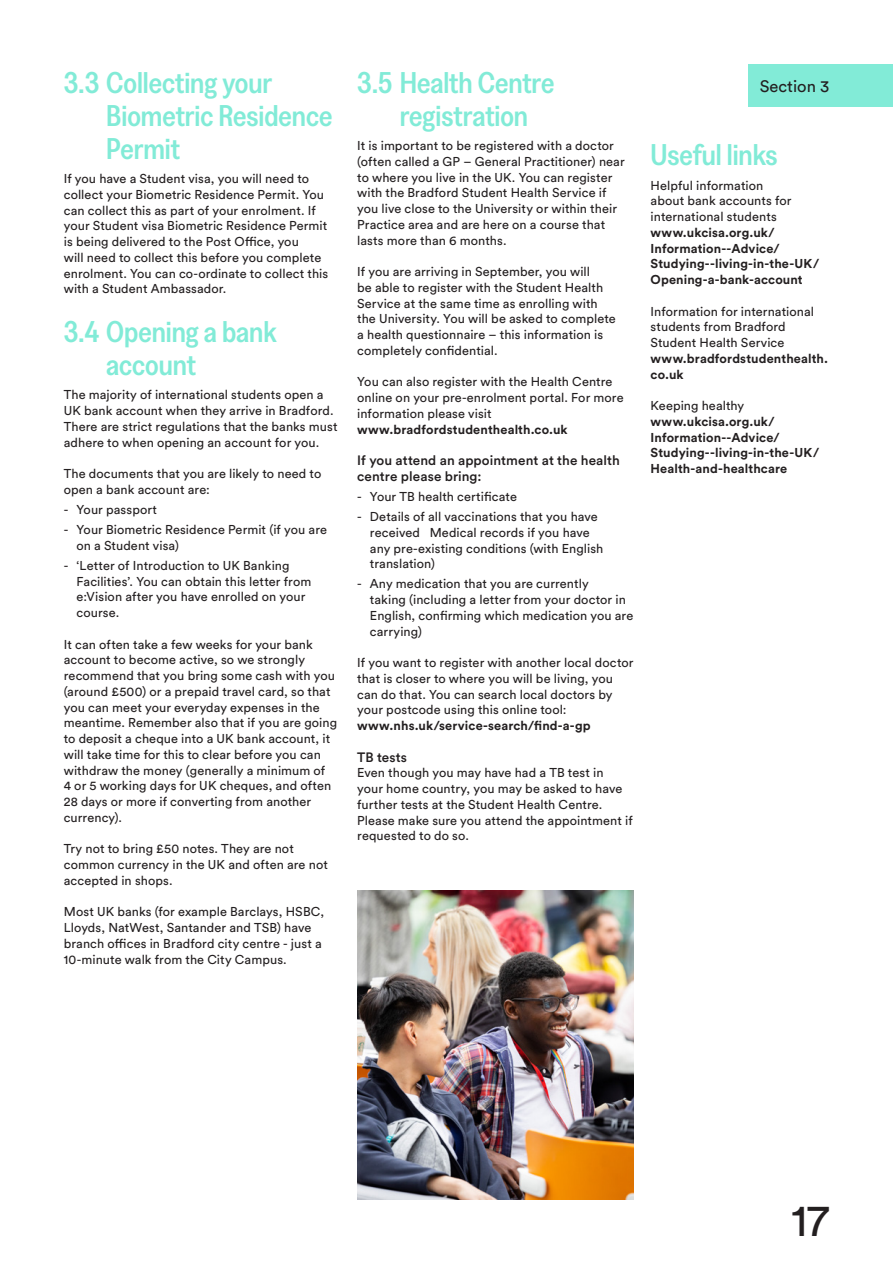
<style>
.page{position:relative;width:893px;height:1263px;background:#fff}
.page>*{position:absolute;margin:0;border:0;box-sizing:border-box;transform-origin:0 0}
.t1{font:45px "Circular Std";color:#231f20}
.t2{font:500 30px/33px "Greed Narrow";color:#82ebd7}
.t3{font:16.5px "Circular Std";color:#231f20}
.t4{font:500 13.5px/15.8px "Circular Std";letter-spacing:.005em;color:#231f20}
.t5{font:12.75px/15.8px "Circular Std";letter-spacing:.005em;color:#231f20}
.t6{font:700 12.75px/15.8px "Circular Std";letter-spacing:.01em;color:#231f20}
.s1{font-weight:700}
</style>
<div class="page">
<div style="left:748px;top:64px;width:145px;height:42px;background:#82ebd7"></div>
<img style="left:357px;top:890px;width:277px;height:309px">
<p class="t2" style="left:64px;top:64px;width:210px">3.3 Collecting your</p>
<p class="t3" style="left:760px;top:76px;width:71px">Section 3</p>
<p class="t2" style="left:106px;top:97px;width:228px">Biometric Residence<br>Permit</p>
<p class="t5" style="left:64px;top:171px;width:266px">If you have a Student visa, you will need to collect your Biometric Residence Permit. You can collect this as part of your enrolment. If your Student visa Biometric Residence Permit is being delivered to the Post Office, you<br>will need to collect this before you complete enrolment. You can co-ordinate to collect this with a Student Ambassador.</p>
<p class="t2" style="left:106px;top:314px;width:172px;text-indent:-43px">3.4 Opening a bank account</p>
<p class="t5" style="left:64px;top:387px;width:275px">The majority of international students open a UK bank account when they arrive in Bradford.<br>There are strict regulations that the banks must adhere to when opening an account for you.</p>
<p class="t5" style="left:64px;top:466px;width:259px">The documents that you are likely to need to open a bank account are:</p>
<p class="t5" style="left:64px;top:501px;width:95px">- Your passport</p>
<p class="t5" style="left:77px;top:521px;width:252px;text-indent:-13px">- Your Biometric Residence Permit (if you are on a Student visa)</p>
<p class="t5" style="left:77px;top:557px;width:236px;text-indent:-13px">- ‘Letter of Introduction to UK Banking Facilities’. You can obtain this letter from e:Vision after you have enrolled on your course.</p>
<p class="t5" style="left:64px;top:636px;width:275px">It can often take a few weeks for your bank account to become active, so we strongly recommend that you bring some cash with you (around £500) or a prepaid travel card, so that you can meet your everyday expenses in the meantime. Remember also that if you are going to deposit a cheque into a UK bank account, it will take time for this to clear before you can withdraw the money (generally a minimum of<br>4 or 5 working days for UK cheques, and often 28 days or more if converting from another currency).</p>
<p class="t5" style="left:64px;top:841px;width:266px">Try not to bring £50 notes. They are not common currency in the UK and often are not accepted in shops.</p>
<p class="t5" style="left:64px;top:904px;width:262px">Most UK banks (for example Barclays, HSBC, Lloyds, NatWest, Santander and TSB) have branch offices in Bradford city centre - just a 10-minute walk from the City Campus.</p>
<p class="t2" style="left:357px;top:64px;width:199px;text-align:center">3.5 Health Centre registration</p>
<p class="t5" style="left:357px;top:138px;width:269px">It is important to be registered with a doctor (often called a GP – General Practitioner) near to where you live in the UK. You can register with the Bradford Student Health Service if you live close to the University or within their Practice area and are here on a course that lasts more than 6 months.</p>
<p class="t5" style="left:357px;top:264px;width:260px">If you are arriving in September, you will<br>be able to register with the Student Health Service at the same time as enrolling with the University. You will be asked to complete a health questionnaire – this information is completely confidential.</p>
<p class="t5" style="left:357px;top:374px;width:268px">You can also register with the Health Centre online on your pre-enrolment portal. For more information please visit <span class="s1">www.bradfordstudenthealth.co.uk</span></p>
<p class="t4" style="left:357px;top:452px;width:264px">If you attend an appointment at the health centre please bring:</p>
<p class="t5" style="left:357px;top:488px;width:161px">- Your TB health certificate</p>
<p class="t5" style="left:370px;top:508px;width:235px;text-indent:-13px">- Details of all vaccinations that you have received Medical records if you have any pre-existing conditions (with English translation)</p>
<p class="t5" style="left:370px;top:576px;width:265px;text-indent:-13px">- Any medication that you are currently<br>taking (including a letter from your doctor in English, confirming which medication you are carrying)</p>
<p class="t5" style="left:357px;top:654px;width:278px">If you want to register with another local doctor that is closer to where you will be living, you can do that. You can search local doctors by your postcode using this online tool: <span class="s1">www.nhs.uk/service-search/find-a-gp</span></p>
<p class="t4" style="left:357px;top:749px;width:51px">TB tests</p>
<p class="t5" style="left:357px;top:765px;width:277px">Even though you may have had a TB test in<br>your home country, you may be asked to have further tests at the Student Health Centre.<br>Please make sure you attend the appointment if requested to do so.</p>
<p class="t2" style="left:651px;top:137px;width:129px">Useful links</p>
<p class="t5" style="left:651px;top:177px;width:143px">Helpful information about bank accounts for international students</p>
<p class="t6" style="left:651px;top:224px;width:170px">www.ukcisa.org.uk/<br>Information--Advice/<br>Studying--living-in-the-UK/<br>Opening-a-bank-account</p>
<p class="t5" style="left:651px;top:303px;width:165px">Information for international students from Bradford<br>Student Health Service</p>
<p class="t6" style="left:651px;top:350px;width:179px">www.bradfordstudenthealth. co.uk</p>
<p class="t5" style="left:651px;top:397px;width:95px">Keeping healthy</p>
<p class="t6" style="left:651px;top:413px;width:170px">www.ukcisa.org.uk/<br>Information--Advice/<br>Studying--living-in-the-UK/<br>Health-and-healthcare</p>
<h1 class="t1" style="left:791px;top:1192px;width:39px">17</h1>
</div>
